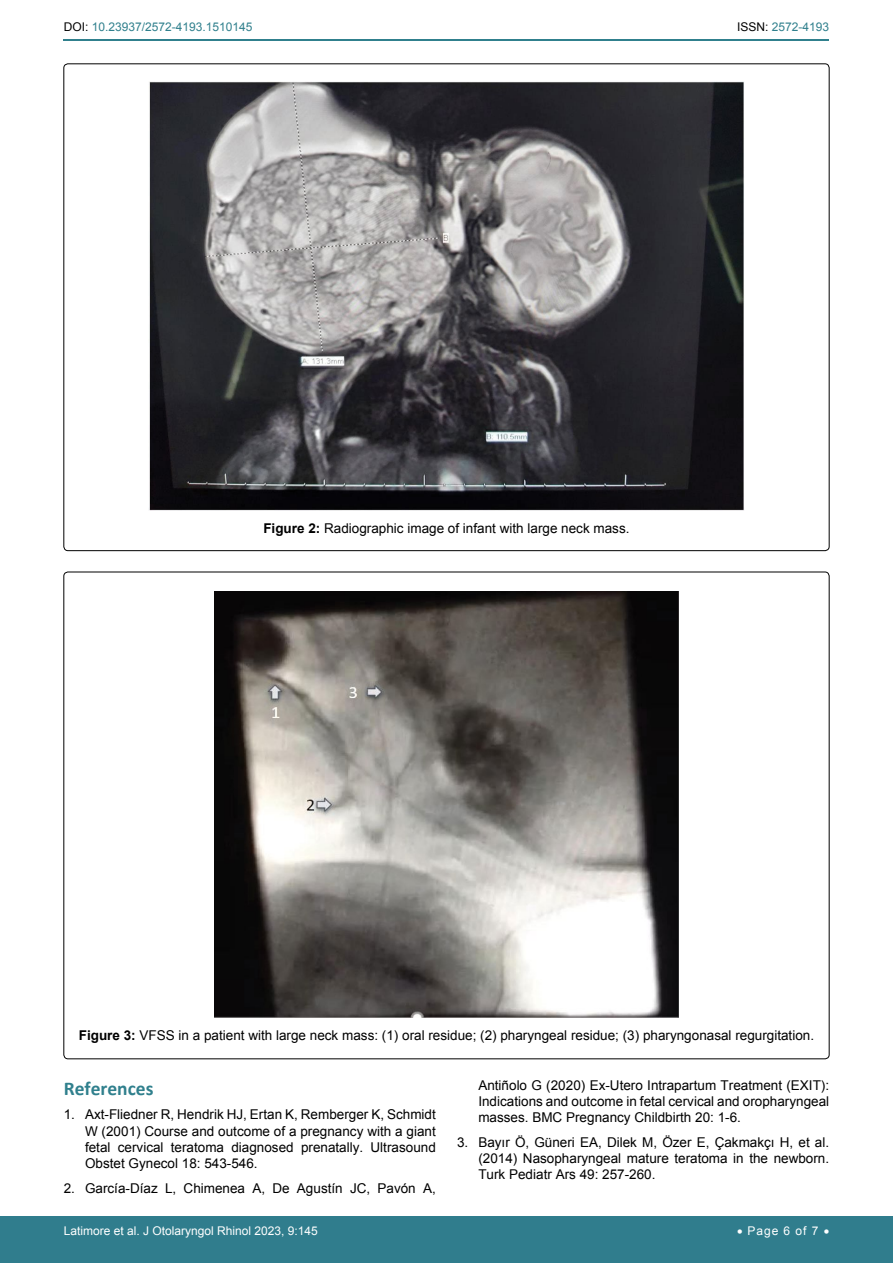
<style>
.page{position:relative;width:893px;height:1263px;background:#fff}
.page>*{position:absolute;margin:0;border:0;box-sizing:border-box;transform-origin:0 0}
.t1{font:700 19.5px "Calibri";color:#30808d}
.t2{font:13.5px/16.2px "Arial";color:#000;text-align:justify}
.t3{font:12px "Arial";color:#fff}
.t4{font:12px "Arial";color:#30808d}
.s1{color:#000}
.s2{font-weight:700}
</style>
<div class="page">
<hr style="left:64px;top:40px;width:765px;height:1px;background:#30808d">
<div style="left:0;top:1217px;width:893px;height:46px;background:#307d8d"></div>
<img style="left:149px;top:81px;width:595px;height:430px">
<img style="left:214px;top:591px;width:464px;height:426px">
<p class="t4" style="left:64px;top:19px;width:190px"><span class="s1">DOI:</span> 10.23937/2572-4193.1510145</p>
<p class="t4" style="left:737px;top:19px;width:94px"><span class="s1">ISSN:</span> 2572-4193</p>
<p class="t2" style="left:263px;top:521px;width:368px"><span class="s2">Figure 2:</span> Radiographic image of infant with large neck mass.</p>
<p class="t2" style="left:79px;top:1027px;width:737px"><span class="s2">Figure 3:</span> VFSS in a patient with large neck mass: (1) oral residue; (2) pharyngeal residue; (3) pharyngonasal regurgitation.</p>
<h1 class="t1" style="left:64px;top:1076px;width:91px">References</h1>
<p class="t2" style="left:85px;top:1107px;width:352px;text-indent:-21px">1. Axt-Fliedner R, Hendrik HJ, Ertan K, Remberger K, Schmidt W (2001) Course and outcome of a pregnancy with a giant fetal cervical teratoma diagnosed prenatally. Ultrasound Obstet Gynecol 18: 543-546.</p>
<p class="t2" style="left:64px;top:1180px;width:374px">2. García-Díaz L, Chimenea A, De Agustín JC, Pavón A,</p>
<p class="t2" style="left:478px;top:1077px;width:352px">Antiñolo G (2020) Ex-Utero Intrapartum Treatment (EXIT):<br>Indications and outcome in fetal cervical and oropharyngeal masses. BMC Pregnancy Childbirth 20: 1-6.</p>
<p class="t2" style="left:478px;top:1134px;width:352px;text-indent:-21px">3. Bayır Ö, Güneri EA, Dilek M, Özer E, Çakmakçı H, et al. (2014) Nasopharyngeal mature teratoma in the newborn.<br>Turk Pediatr Ars 49: 257-260.</p>
<p class="t3" style="left:64px;top:1223px;width:256px">Latimore et al. J Otolaryngol Rhinol 2023, 9:145</p>
<p class="t3" style="left:737px;top:1223px;width:94px">• Page 6 of 7 •</p>
</div>
